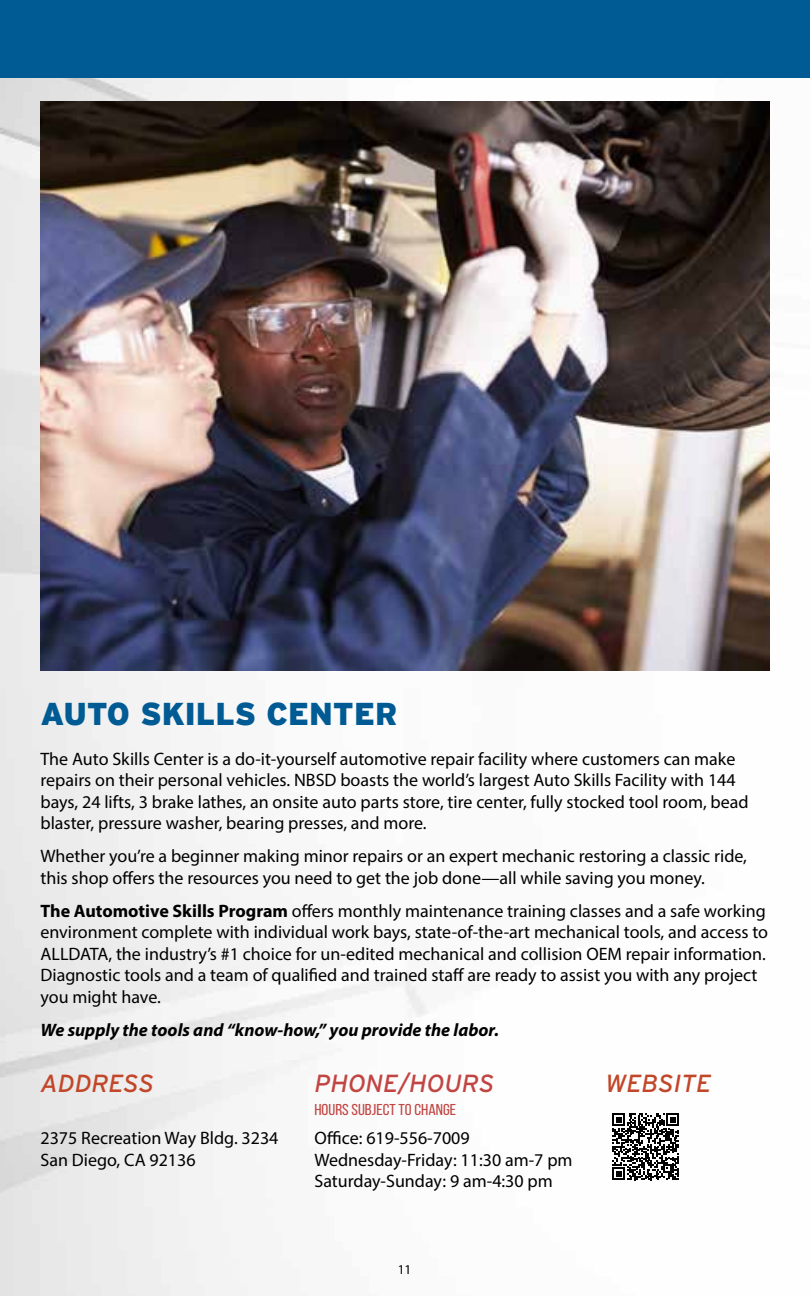
<style>
.page{position:relative;width:810px;height:1296px;background:#fff}
.page>*{position:absolute;margin:0;border:0;box-sizing:border-box;transform-origin:0 0}
.t1{font:900 31.5px "Interstate Mono";color:#005b94}
.t2{font:italic 24.75px "Interstate";color:#c24628}
.t3{font:italic 24.75px "Interstate";color:#c14542}
.t4{font:18px/21.6px "Myriad Pro";color:#000}
.t5{font:italic 700 18px "Myriad Pro";color:#000}
.t6{font:15.75px "Bebas Neue";color:#c14542;scale:1.12 1}
.t7{font:13.5px "Myriad Pro";color:#000}
.s1{font-weight:700}
</style>
<div class="page">
<img style="left:0;top:77px;width:810px;height:1219px">
<div style="left:0;top:0;width:810px;height:77px;background:#005b94"></div>
<img style="left:40px;top:101px;width:730px;height:570px">
<svg style="left:612px;top:1114px;width:67px;height:66px"></svg>
<h1 class="t1" style="left:40px;top:695px;width:359px">AUTO SKILLS CENTER</h1>
<p class="t4" style="left:40px;top:748px;width:710px">The Auto Skills Center is a do-it-yourself automotive repair facility where customers can make repairs on their personal vehicles. NBSD boasts the world’s largest Auto Skills Facility with 144 bays, 24 lifts, 3 brake lathes, an onsite auto parts store, tire center, fully stocked tool room, bead blaster, pressure washer, bearing presses, and more.</p>
<p class="t4" style="left:40px;top:845px;width:708px">Whether you’re a beginner making minor repairs or an expert mechanic restoring a classic ride, this shop offers the resources you need to get the job done—all while saving you money.</p>
<p class="t4" style="left:40px;top:899px;width:729px"><span class="s1">The Automotive Skills Program</span> offers monthly maintenance training classes and a safe working environment complete with individual work bays, state-of-the-art mechanical tools, and access to ALLDATA, the industry’s #1 choice for un-edited mechanical and collision OEM repair information.<br>Diagnostic tools and a team of qualified and trained staff are ready to assist you with any project you might have.</p>
<p class="t5" style="left:40px;top:1018px;width:460px">We supply the tools and “know-how,” you provide the labor.</p>
<h2 class="t2" style="left:40px;top:1070px;width:115px">ADDRESS</h2>
<h2 class="t3" style="left:314px;top:1070px;width:181px">PHONE/HOURS</h2>
<p class="t6" style="left:314px;top:1101px;width:128px">HOURS SUBJECT TO CHANGE</p>
<p class="t4" style="left:40px;top:1127px;width:240px">2375 Recreation Way Bldg. 3234<br>San Diego, CA 92136</p>
<p class="t4" style="left:314px;top:1127px;width:260px">Office: 619-556-7009<br>Wednesday-Friday: 11:30 am-7 pm<br>Saturday-Sunday: 9 am-4:30 pm</p>
<p class="t7" style="left:398px;top:1261px;width:15px">11</p>
<h2 class="t2" style="left:605px;top:1070px;width:107px">WEBSITE</h2>
</div>
